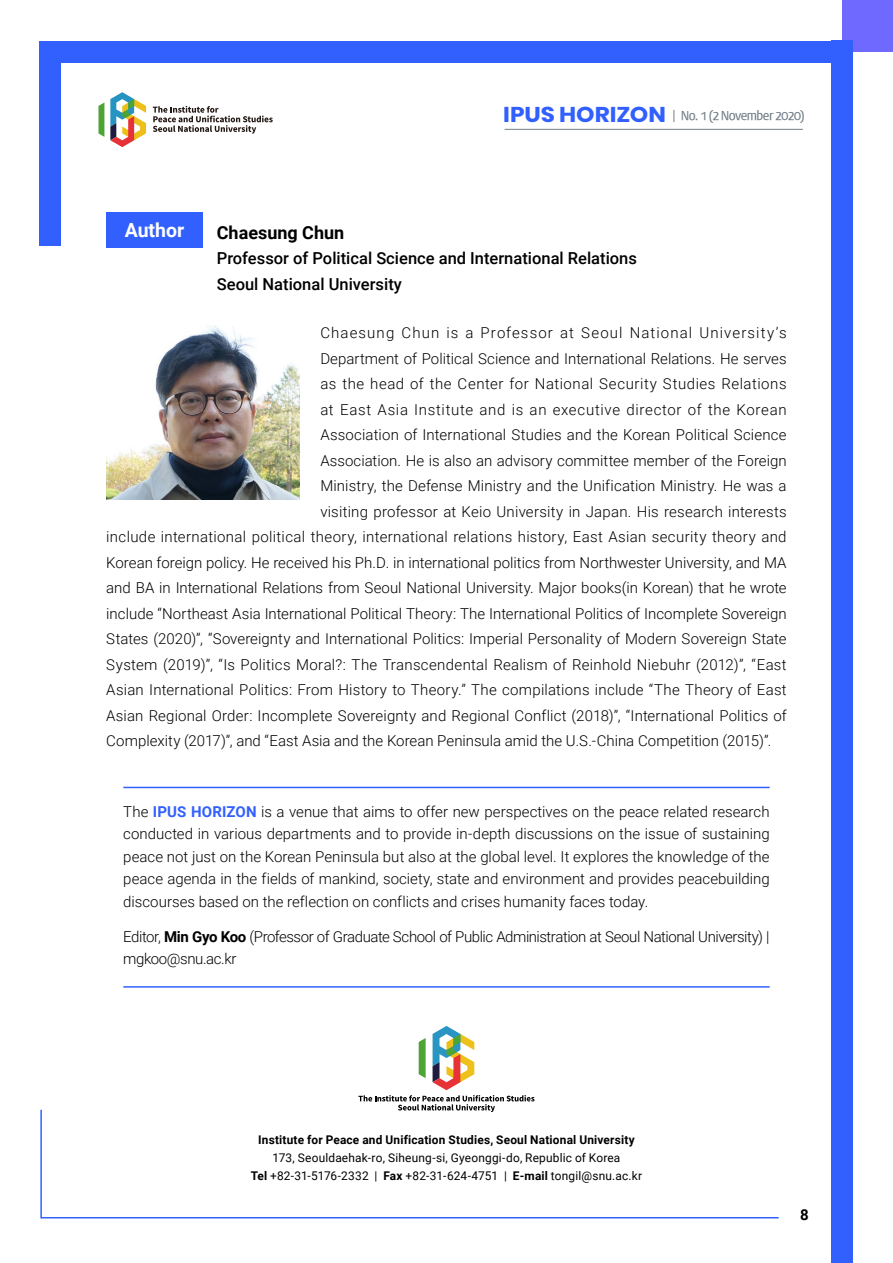
<style>
.page{position:relative;width:893px;height:1263px;background:#fff}
.page>*{position:absolute;margin:0;border:0;box-sizing:border-box;transform-origin:0 0}
.t1{font:700 19.5px "Roboto";color:#fff}
.t2{font:700 18px "Roboto";color:#000}
.t3{font:500 16.5px/25.5px "Roboto";color:#000}
.t4{font:300 15px/22.5px "Roboto";letter-spacing:.005em;color:#000;text-align:justify}
.t5{font:300 15px/22.5px "Roboto";letter-spacing:-.03em;color:#000}
.t6{font:300 15px "Roboto";letter-spacing:.035em;color:#000}
.t7{font:300 15px "Roboto";letter-spacing:.045em;color:#000}
.t8{font:300 15px "Roboto";letter-spacing:.075em;color:#000}
.t9{font:700 15px "Roboto";color:#000}
.t10{font:12px/18px "Roboto";letter-spacing:.015em;color:#000;text-align:center}
.t11{font:700 12px "Roboto";letter-spacing:.015em;color:#000}
.t12{font:12px "Daum Regular";letter-spacing:-.06em;color:#707f87;scale:.9 1}
.s1{font-family:"Poppins";font-weight:700;font-size:21.45px;color:#3160ff}
.s2{font-weight:700;color:#3160ff}
.s3{font-weight:700}
</style>
<div class="page">
<hr style="left:41px;top:1217px;width:738px;height:1px;background:#3160ff">
<div style="left:842px;top:0;width:51px;height:52px;background:#6f69ff"></div>
<svg style="left:153px;top:106px;width:120px;height:28px"></svg>
<svg style="left:98px;top:103px;width:6px;height:34px"></svg>
<svg style="left:110px;top:92px;width:36px;height:55px"></svg>
<div style="left:40px;top:41px;width:813px;height:21px;background:#3160ff"></div>
<div style="left:831px;top:41px;width:22px;height:1222px;background:#3160ff"></div>
<div style="left:40px;top:41px;width:21px;height:205px;background:#3160ff"></div>
<hr style="left:40px;top:1110px;width:2px;height:108px;background:#3160ff">
<hr style="left:505px;top:129px;width:298px;height:1px;background:#707f87">
<svg style="left:674px;top:110px;width:1px;height:12px"></svg>
<div style="left:106px;top:213px;width:97px;height:35px;background:#3160ff"></div>
<img style="left:106px;top:325px;width:193px;height:175px">
<hr style="left:123px;top:787px;width:647px;height:1px;background:#3160ff">
<hr style="left:123px;top:986px;width:647px;height:2px;background:#3160ff">
<svg style="left:358px;top:1026px;width:176px;height:86px"></svg>
<p class="t12" style="left:503px;top:109px;width:336px"><span class="s1">IPUS HORIZON</span> No. 1 (2 November 2020)</p>
<h1 class="t1" style="left:125px;top:217px;width:61px">Author</h1>
<p class="t2" style="left:217px;top:220px;width:129px">Chaesung Chun</p>
<p class="t3" style="left:217px;top:245px;width:422px">Professor of Political Science and International Relations<br>Seoul National University</p>
<p class="t8" style="left:320px;top:322px;width:468px">Chaesung Chun is a Professor at Seoul National University’s</p>
<p class="t4" style="left:320px;top:346px;width:468px">Department of Political Science and International Relations. He serves</p>
<p class="t6" style="left:320px;top:373px;width:468px">as the head of the Center for National Security Studies Relations</p>
<p class="t7" style="left:320px;top:399px;width:468px">at East Asia Institute and is an executive director of the Korean</p>
<p class="t4" style="left:320px;top:423px;width:468px">Association of International Studies and the Korean Political Science</p>
<p class="t4" style="left:320px;top:448px;width:468px">Association. He is also an advisory committee member of the Foreign</p>
<p class="t4" style="left:320px;top:474px;width:468px">Ministry, the Defense Ministry and the Unification Ministry. He was a</p>
<p class="t4" style="left:320px;top:499px;width:468px">visiting professor at Keio University in Japan. His research interests</p>
<p class="t4" style="left:106px;top:525px;width:682px">include international political theory, international relations history, East Asian security theory and</p>
<p class="t4" style="left:106px;top:550px;width:682px">Korean foreign policy. He received his Ph.D. in international politics from Northwester University, and MA</p>
<p class="t4" style="left:106px;top:576px;width:682px">and BA in International Relations from Seoul National University. Major books(in Korean) that he wrote</p>
<p class="t4" style="left:106px;top:601px;width:682px">include “Northeast Asia International Political Theory: The International Politics of Incomplete Sovereign</p>
<p class="t4" style="left:106px;top:627px;width:682px">States (2020)”, “Sovereignty and International Politics: Imperial Personality of Modern Sovereign State</p>
<p class="t4" style="left:106px;top:652px;width:682px">System (2019)”, “Is Politics Moral?: The Transcendental Realism of Reinhold Niebuhr (2012)”, “East</p>
<p class="t4" style="left:106px;top:678px;width:682px">Asian International Politics: From History to Theory.” The compilations include “The Theory of East</p>
<p class="t4" style="left:106px;top:703px;width:682px">Asian Regional Order: Incomplete Sovereignty and Regional Conflict (2018)”, “International Politics of</p>
<p class="t4" style="left:106px;top:729px;width:667px">Complexity (2017)”, and “East Asia and the Korean Peninsula amid the U.S.-China Competition (2015)”.</p>
<p class="t4" style="left:123px;top:799px;width:648px">The <span class="s2">IPUS HORIZON</span> is a venue that aims to offer new perspectives on the peace related research conducted in various departments and to provide in-depth discussions on the issue of sustaining peace not just on the Korean Peninsula but also at the global level. It explores the knowledge of the peace agenda in the fields of mankind, society, state and environment and provides peacebuilding discourses based on the reflection on conflicts and crises humanity faces today.</p>
<p class="t5" style="left:123px;top:925px;width:648px">Editor, <span class="s3">Min Gyo Koo</span> (Professor of Graduate School of Public Administration at Seoul National University) | mgkoo@snu.ac.kr</p>
<p class="t11" style="left:258px;top:1131px;width:378px">Institute for Peace and Unification Studies, Seoul National University</p>
<p class="t10" style="left:251px;top:1148px;width:393px">173, Seouldaehak-ro, Siheung-si, Gyeonggi-do, Republic of Korea<br><span class="s3">Tel</span> +82-31-5176-2332 | <span class="s3">Fax</span> +82-31-624-4751 | <span class="s3">E-mail</span> tongil@snu.ac.kr</p>
<p class="t9" style="left:800px;top:1204px;width:10px">8</p>
</div>
